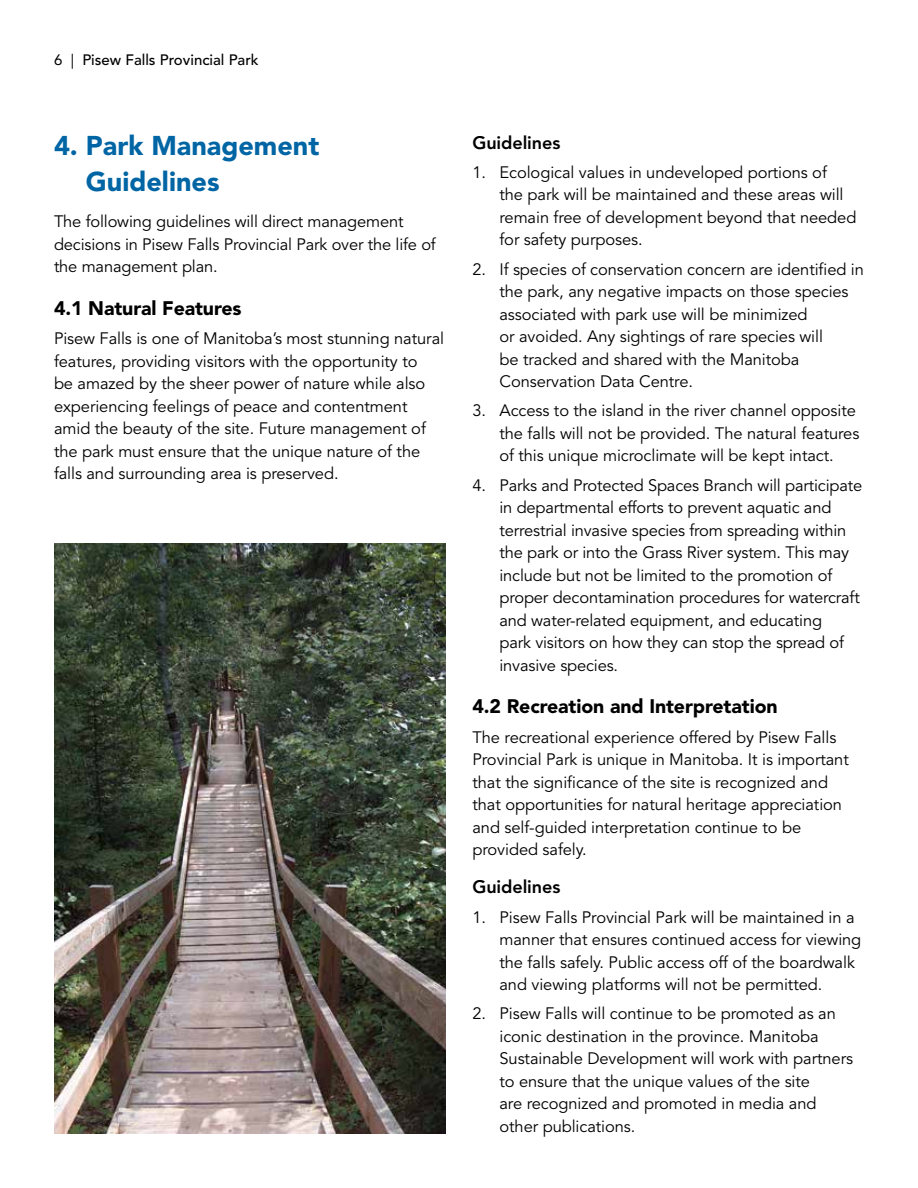
<style>
.page{position:relative;width:918px;height:1188px;background:#fff}
.page>*{position:absolute;margin:0;border:0;box-sizing:border-box;transform-origin:0 0}
.Subhead-Main{font:900 27px/36px "Avenir LT Std";color:#0065a4}
.Subhead-body{font:900 19.5px "Avenir LT Std";letter-spacing:-.005em;color:#000}
.Subhead2-Body{font:800 18px "Avenir LT Std";letter-spacing:-.005em;color:#000}
.Body_123{font:16.5px/22.5px "Avenir LT Std";letter-spacing:-.005em;color:#000}
.Body{font:16.5px/22.5px "Avenir LT Std";letter-spacing:-.005em;color:#000}
.t1{font:500 15px "Avenir LT Std";color:#000}
.s1{font-weight:400}
</style>
<div class="page">
<img style="left:54px;top:544px;width:392px;height:590px">
<p class="t1" style="left:54px;top:51px;width:206px"><span class="s1">6 |</span> Pisew Falls Provincial Park</p>
<p class="Subhead-Main" style="left:86px;top:128px;width:235px;text-indent:-32px">4. Park Management<br>Guidelines</p>
<p class="Body" style="left:54px;top:211px;width:383px">The following guidelines will direct management decisions in Pisew Falls Provincial Park over the life of the management plan.</p>
<p class="Subhead-body" style="left:54px;top:297px;width:189px">4.1 Natural Features</p>
<p class="Body" style="left:54px;top:328px;width:392px">Pisew Falls is one of Manitoba’s most stunning natural features, providing visitors with the opportunity to<br>be amazed by the sheer power of nature while also experiencing feelings of peace and contentment amid the beauty of the site. Future management of the park must ensure that the unique nature of the falls and surrounding area is preserved.</p>
<p class="Subhead2-Body" style="left:472px;top:132px;width:89px">Guidelines</p>
<p class="Body_123" style="left:500px;top:161px;width:358px;text-indent:-27px">1. Ecological values in undeveloped portions of<br>the park will be maintained and these areas will remain free of development beyond that needed for safety purposes.</p>
<p class="Body_123" style="left:500px;top:258px;width:366px;text-indent:-27px">2. If species of conservation concern are identified in the park, any negative impacts on those species associated with park use will be minimized<br>or avoided. Any sightings of rare species will<br>be tracked and shared with the Manitoba Conservation Data Centre.</p>
<p class="Body_123" style="left:500px;top:400px;width:361px;text-indent:-27px">3. Access to the island in the river channel opposite the falls will not be provided. The natural features of this unique microclimate will be kept intact.</p>
<p class="Body_123" style="left:500px;top:474px;width:364px;text-indent:-27px">4. Parks and Protected Spaces Branch will participate in departmental efforts to prevent aquatic and terrestrial invasive species from spreading within the park or into the Grass River system. This may include but not be limited to the promotion of proper decontamination procedures for watercraft and water-related equipment, and educating<br>park visitors on how they can stop the spread of invasive species.</p>
<p class="Subhead-body" style="left:472px;top:695px;width:307px">4.2 Recreation and Interpretation</p>
<p class="Body" style="left:472px;top:726px;width:378px">The recreational experience offered by Pisew Falls Provincial Park is unique in Manitoba. It is important that the significance of the site is recognized and that opportunities for natural heritage appreciation and self-guided interpretation continue to be provided safely.</p>
<p class="Subhead2-Body" style="left:472px;top:876px;width:89px">Guidelines</p>
<p class="Body_123" style="left:500px;top:906px;width:363px;text-indent:-27px">1. Pisew Falls Provincial Park will be maintained in a manner that ensures continued access for viewing the falls safely. Public access off of the boardwalk and viewing platforms will not be permitted.</p>
<p class="Body_123" style="left:500px;top:1003px;width:355px;text-indent:-27px">2. Pisew Falls will continue to be promoted as an iconic destination in the province. Manitoba Sustainable Development will work with partners to ensure that the unique values of the site<br>are recognized and promoted in media and other publications.</p>
</div>
